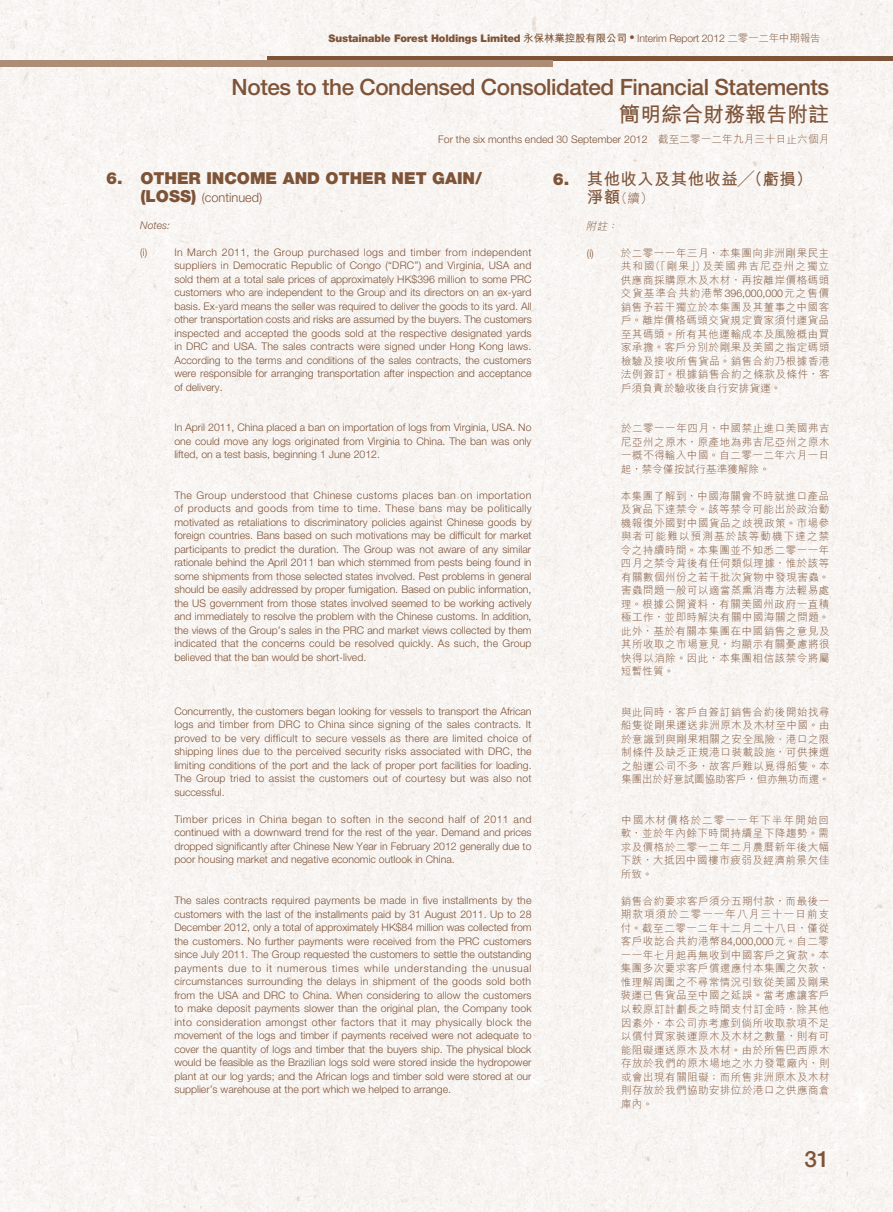
<style>
.page{position:relative;width:893px;height:1212px;background:#fff}
.page>*{position:absolute;margin:0;border:0;box-sizing:border-box;transform-origin:0 0}
.t1{font:500 22.5px "Helvetica Neue LT Std";letter-spacing:-.02em;color:#7e5439}
.t2{font:700 21px "M Hei HK";color:#7e5439}
.t3{font:900 16.5px "Helvetica Neue LT Std";color:#7e5439}
.t4{font:700 16.5px "M Hei HK";letter-spacing:.02em;color:#7e5439}
.t5{font:300 12.75px "Helvetica Neue LT Std";color:#7e5439}
.t6{font:300 12.75px "M Hei HK";color:#7e5439}
.t7{font:300 10.5px/13.5px "Helvetica Neue LT Std";color:#7e5439;text-align:justify}
.t8{font:300 10.5px/13.5px "M Hei HK";letter-spacing:.05em;color:#7e5439;text-align:justify}
.t9{font:900 10.5px "Helvetica Neue LT Std";letter-spacing:-.015em;color:#7e5439}
.t10{font:italic 300 10.5px "Helvetica Neue LT Std";color:#7e5439}
.t11{font:italic 300 10.5px "M Hei HK";color:#7e5439}
.s1{font-family:"M Hei HK";font-weight:700}
.s2{font-family:"Univers LT Std";font-weight:300}
.s3{font-weight:300}
.s4{font-family:"M Hei HK";font-weight:300}
.s5{font-family:"M Hei HK"}
.s6{font-weight:900;font-size:16.5px}
.s7{font-family:"Helvetica Neue LT Std";font-weight:900}
.s8{font-weight:700;font-size:16.5px}
.s9{font-family:"Helvetica Neue LT Std"}
</style>
<div class="page">
<div style="left:1px;top:0;width:892px;height:1212px;background:#f8f5f2"></div>
<img style="left:0;top:0;width:1px;height:1212px">
<hr style="left:268px;top:56px;width:625px;height:4px;background:#7e5439">
<div style="left:0;top:60px;width:553px;height:7px;background:#ae8d76"></div>
<p class="t9" style="left:329px;top:32px;width:494px">Sustainable Forest Holdings Limited <span class="s1">永保林業控股有限公司</span> <span class="s2">•</span> <span class="s3">Interim Report 2012</span> <span class="s4">二零一二年中期報告</span></p>
<h1 class="t1" style="left:232px;top:74px;width:599px">Notes to the Condensed Consolidated Financial Statements</h1>
<h2 class="t2" style="left:619px;top:99px;width:211px">簡明綜合財務報告附註</h2>
<p class="t7" style="left:438px;top:133px;width:392px">For the six months ended 30 September 2012 <span class="s5">截至二零一二年九月三十日止六個月</span></p>
<h3 class="t3" style="left:106px;top:168px;width:377px">6. OTHER INCOME AND OTHER NET GAIN/</h3>
<p class="t5" style="left:140px;top:189px;width:123px"><span class="s6">(LOSS)</span> (continued)</p>
<p class="t10" style="left:140px;top:219px;width:31px">Notes:</p>
<p class="t7" style="left:140px;top:245px;width:9px">(i)</p>
<p class="t7" style="left:174px;top:245px;width:359px">In March 2011, the Group purchased logs and timber from independent suppliers in Democratic Republic of Congo (“DRC”) and Virginia, USA and sold them at a total sale prices of approximately HK$396 million to some PRC customers who are independent to the Group and its directors on an ex-yard basis. Ex-yard means the seller was required to deliver the goods to its yard. All other transportation costs and risks are assumed by the buyers. The customers inspected and accepted the goods sold at the respective designated yards in DRC and USA. The sales contracts were signed under Hong Kong laws.<br>According to the terms and conditions of the sales contracts, the customers were responsible for arranging transportation after inspection and acceptance of delivery.</p>
<p class="t7" style="left:174px;top:421px;width:359px">In April 2011, China placed a ban on importation of logs from Virginia, USA. No one could move any logs originated from Virginia to China. The ban was only lifted, on a test basis, beginning 1 June 2012.</p>
<p class="t7" style="left:174px;top:488px;width:359px">The Group understood that Chinese customs places ban on importation of products and goods from time to time. These bans may be politically motivated as retaliations to discriminatory policies against Chinese goods by foreign countries. Bans based on such motivations may be difficult for market participants to predict the duration. The Group was not aware of any similar rationale behind the April 2011 ban which stemmed from pests being found in some shipments from those selected states involved. Pest problems in general should be easily addressed by proper fumigation. Based on public information, the US government from those states involved seemed to be working actively and immediately to resolve the problem with the Chinese customs. In addition, the views of the Group’s sales in the PRC and market views collected by them indicated that the concerns could be resolved quickly. As such, the Group believed that the ban would be short-lived.</p>
<p class="t7" style="left:174px;top:704px;width:359px">Concurrently, the customers began looking for vessels to transport the African logs and timber from DRC to China since signing of the sales contracts. It proved to be very difficult to secure vessels as there are limited choice of shipping lines due to the perceived security risks associated with DRC, the limiting conditions of the port and the lack of proper port facilities for loading.<br>The Group tried to assist the customers out of courtesy but was also not successful.</p>
<p class="t7" style="left:174px;top:812px;width:359px">Timber prices in China began to soften in the second half of 2011 and continued with a downward trend for the rest of the year. Demand and prices dropped significantly after Chinese New Year in February 2012 generally due to poor housing market and negative economic outlook in China.</p>
<p class="t7" style="left:174px;top:893px;width:359px">The sales contracts required payments be made in five installments by the customers with the last of the installments paid by 31 August 2011. Up to 28<br>December 2012, only a total of approximately HK$84 million was collected from the customers. No further payments were received from the PRC customers since July 2011. The Group requested the customers to settle the outstanding payments due to it numerous times while understanding the unusual circumstances surrounding the delays in shipment of the goods sold both from the USA and DRC to China. When considering to allow the customers to make deposit payments slower than the original plan, the Company took into consideration amongst other factors that it may physically block the movement of the logs and timber if payments received were not adequate to cover the quantity of logs and timber that the buyers ship. The physical block would be feasible as the Brazilian logs sold were stored inside the hydropower plant at our log yards; and the African logs and timber sold were stored at our supplier’s warehouse at the port which we helped to arrange.</p>
<h3 class="t4" style="left:553px;top:167px;width:261px"><span class="s7">6.</span> 其他收入及其他收益╱（虧損）</h3>
<p class="t6" style="left:587px;top:192px;width:68px"><span class="s8">淨額</span>（續）</p>
<p class="t11" style="left:586px;top:221px;width:35px">附註：</p>
<p class="t7" style="left:587px;top:246px;width:9px">(i)</p>
<p class="t8" style="left:621px;top:246px;width:210px">於二零一一年三月，本集團向非洲剛果民主共和國（「剛果」）及美國弗吉尼亞州之獨立供應商採購原木及木材，再按離岸價格碼頭交貨基準合共約港幣<span class="s9">396,000,000</span>元之售價銷售予若干獨立於本集團及其董事之中國客戶。離岸價格碼頭交貨規定賣家須付運貨品至其碼頭。所有其他運輸成本及風險概由買家承擔。客戶分別於剛果及美國之指定碼頭檢驗及接收所售貨品。銷售合約乃根據香港法例簽訂。根據銷售合約之條款及條件，客戶須負責於驗收後自行安排貨運。</p>
<p class="t8" style="left:621px;top:422px;width:210px">於二零一一年四月，中國禁止進口美國弗吉尼亞州之原木，原產地為弗吉尼亞州之原木一概不得輸入中國。自二零一二年六月一日起，禁令僅按試行基準獲解除。</p>
<p class="t8" style="left:621px;top:489px;width:210px">本集團了解到，中國海關會不時就進口產品及貨品下達禁令。該等禁令可能出於政治動機報復外國對中國貨品之歧視政策。市場參與者可能難以預測基於該等動機下達之禁令之持續時間。本集團並不知悉二零一一年四月之禁令背後有任何類似理據，惟於該等有關數個州份之若干批次貨物中發現害蟲。害蟲問題一般可以適當蒸熏消毒方法輕易處理。根據公開資料，有關美國州政府一直積極工作，並即時解決有關中國海關之問題。此外，基於有關本集團在中國銷售之意見及其所收取之市場意見，均顯示有關憂慮將很快得以消除。因此，本集團相信該禁令將屬短暫性質。</p>
<p class="t8" style="left:621px;top:705px;width:210px">與此同時，客戶自簽訂銷售合約後開始找尋船隻從剛果運送非洲原木及木材至中國。由於意識到與剛果相關之安全風險、港口之限制條件及缺乏正規港口裝載設施，可供揀選之船運公司不多，故客戶難以覓得船隻。本集團出於好意試圖協助客戶，但亦無功而還。</p>
<p class="t8" style="left:621px;top:813px;width:210px">中國木材價格於二零一一年下半年開始回軟，並於年內餘下時間持續呈下降趨勢。需求及價格於二零一二年二月農曆新年後大幅下跌，大抵因中國樓市疲弱及經濟前景欠佳所致。</p>
<p class="t8" style="left:621px;top:894px;width:210px">銷售合約要求客戶須分五期付款，而最後一期款項須於二零一一年八月三十一日前支付。截至二零一二年十二月二十八日，僅從客戶收訖合共約港幣<span class="s9">84,000,000</span>元。自二零一一年七月起再無收到中國客戶之貨款。本集團多次要求客戶償還應付本集團之欠款，惟理解周圍之不尋常情況引致從美國及剛果裝運已售貨品至中國之延誤。當考慮讓客戶以較原訂計劃長之時間支付訂金時，除其他因素外，本公司亦考慮到倘所收取款項不足以償付買家裝運原木及木材之數量，則有可能阻礙運送原木及木材。由於所售巴西原木存放於我們的原木場地之水力發電廠內，則或會出現有關阻礙；而所售非洲原木及木材則存放於我們協助安排位於港口之供應商倉庫內。</p>
<h1 class="t1" style="left:805px;top:1145px;width:26px">31</h1>
</div>
